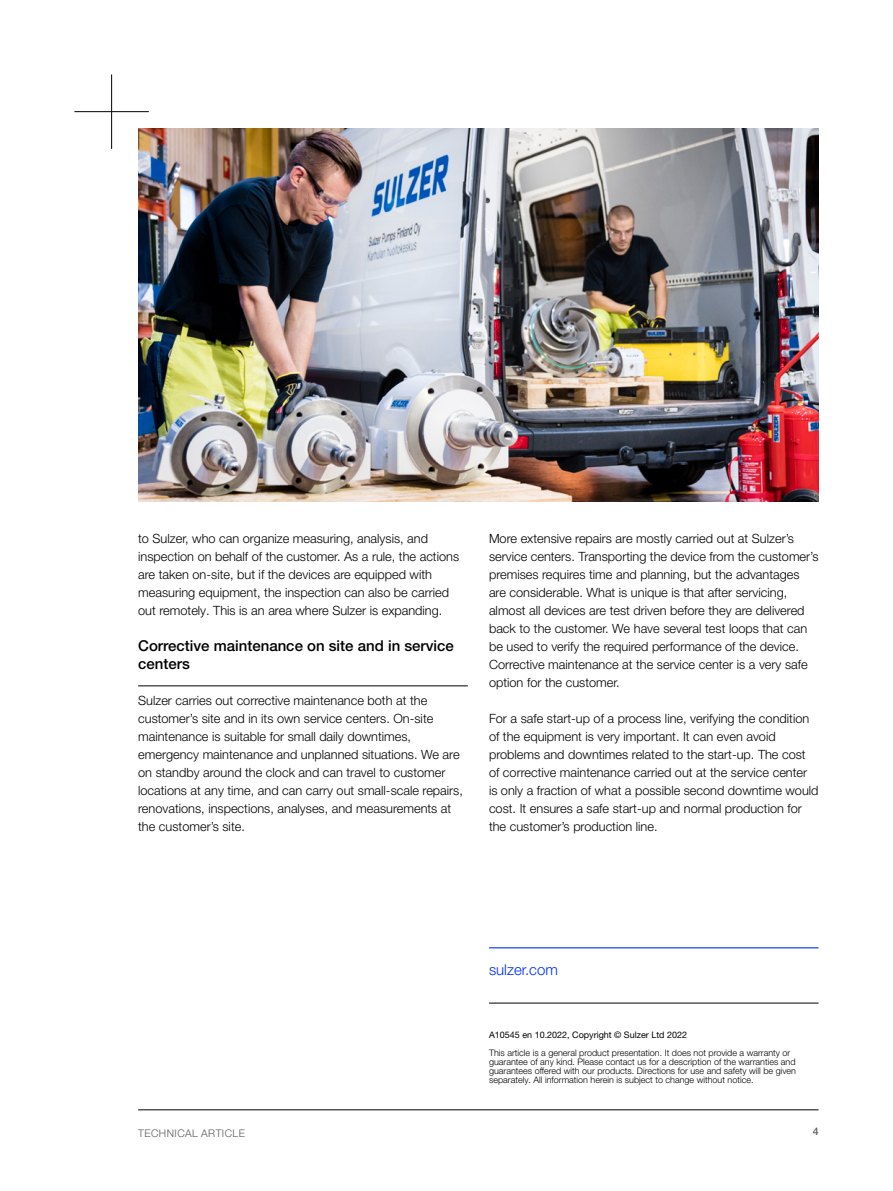
<style>
.page{position:relative;width:893px;height:1191px;background:#fff}
.page>*{position:absolute;margin:0;border:0;box-sizing:border-box;transform-origin:0 0}
.Subtitle_10_pt{font:500 15px/18px "Helvetica Neue LT Pro";color:#000}
.www{font:300 15px "Helvetica Neue LT Pro";color:#002eff}
.Body_text_8_5pt{font:300 12.75px/18px "Helvetica Neue LT Pro";color:#000}
.t1{font:300 10.5px "Helvetica Neue LT Pro";letter-spacing:.04em;color:#5c5c5b}
.t2{font:500 10.5px "Helvetica Neue LT Pro";color:#5c5c5b}
.Disclaimer{font:300 9px/9px "Helvetica Neue LT Pro";color:#000}
.Disclaimer-2{font:9px "Helvetica Neue LT Pro";color:#000}
</style>
<div class="page">
<hr style="left:138px;top:1109px;width:681px;height:1px;background:#000">
<img style="left:138px;top:128px;width:681px;height:374px">
<hr style="left:489px;top:1002px;width:330px;height:1px;background:#000">
<hr style="left:489px;top:947px;width:330px;height:1px;background:#002eff">
<hr style="left:138px;top:685px;width:330px;height:1px;background:#000">
<hr style="left:74px;top:111px;width:75px;height:1px;background:#000">
<hr style="left:111px;top:74px;width:1px;height:75px;background:#000">
<p class="Body_text_8_5pt" style="left:138px;top:529px;width:322px">to Sulzer, who can organize measuring, analysis, and inspection on behalf of the customer. As a rule, the actions are taken on-site, but if the devices are equipped with measuring equipment, the inspection can also be carried out remotely. This is an area where Sulzer is expanding.</p>
<p class="Subtitle_10_pt" style="left:138px;top:636px;width:317px">Corrective maintenance on site and in service centers</p>
<p class="Body_text_8_5pt" style="left:138px;top:691px;width:326px">Sulzer carries out corrective maintenance both at the customer’s site and in its own service centers. On-site maintenance is suitable for small daily downtimes, emergency maintenance and unplanned situations. We are on standby around the clock and can travel to customer locations at any time, and can carry out small-scale repairs, renovations, inspections, analyses, and measurements at the customer’s site.</p>
<p class="Body_text_8_5pt" style="left:489px;top:529px;width:331px">More extensive repairs are mostly carried out at Sulzer’s service centers. Transporting the device from the customer’s premises requires time and planning, but the advantages are considerable. What is unique is that after servicing, almost all devices are test driven before they are delivered back to the customer. We have several test loops that can be used to verify the required performance of the device.<br>Corrective maintenance at the service center is a very safe option for the customer.</p>
<p class="Body_text_8_5pt" style="left:489px;top:709px;width:331px">For a safe start-up of a process line, verifying the condition of the equipment is very important. It can even avoid problems and downtimes related to the start-up. The cost of corrective maintenance carried out at the service center is only a fraction of what a possible second downtime would cost. It ensures a safe start-up and normal production for the customer’s production line.</p>
<p class="www" style="left:489px;top:960px;width:70px">sulzer.com</p>
<p class="Disclaimer-2" style="left:489px;top:1029px;width:200px">A10545 en 10.2022, Copyright © Sulzer Ltd 2022</p>
<p class="Disclaimer" style="left:489px;top:1048px;width:309px">This article is a general product presentation. It does not provide a warranty or guarantee of any kind. Please contact us for a description of the warranties and guarantees offered with our products. Directions for use and safety will be given separately. All information herein is subject to change without notice.</p>
<p class="t1" style="left:138px;top:1126px;width:108px">TECHNICAL ARTICLE</p>
<p class="t2" style="left:813px;top:1124px;width:7px">4</p>
</div>
